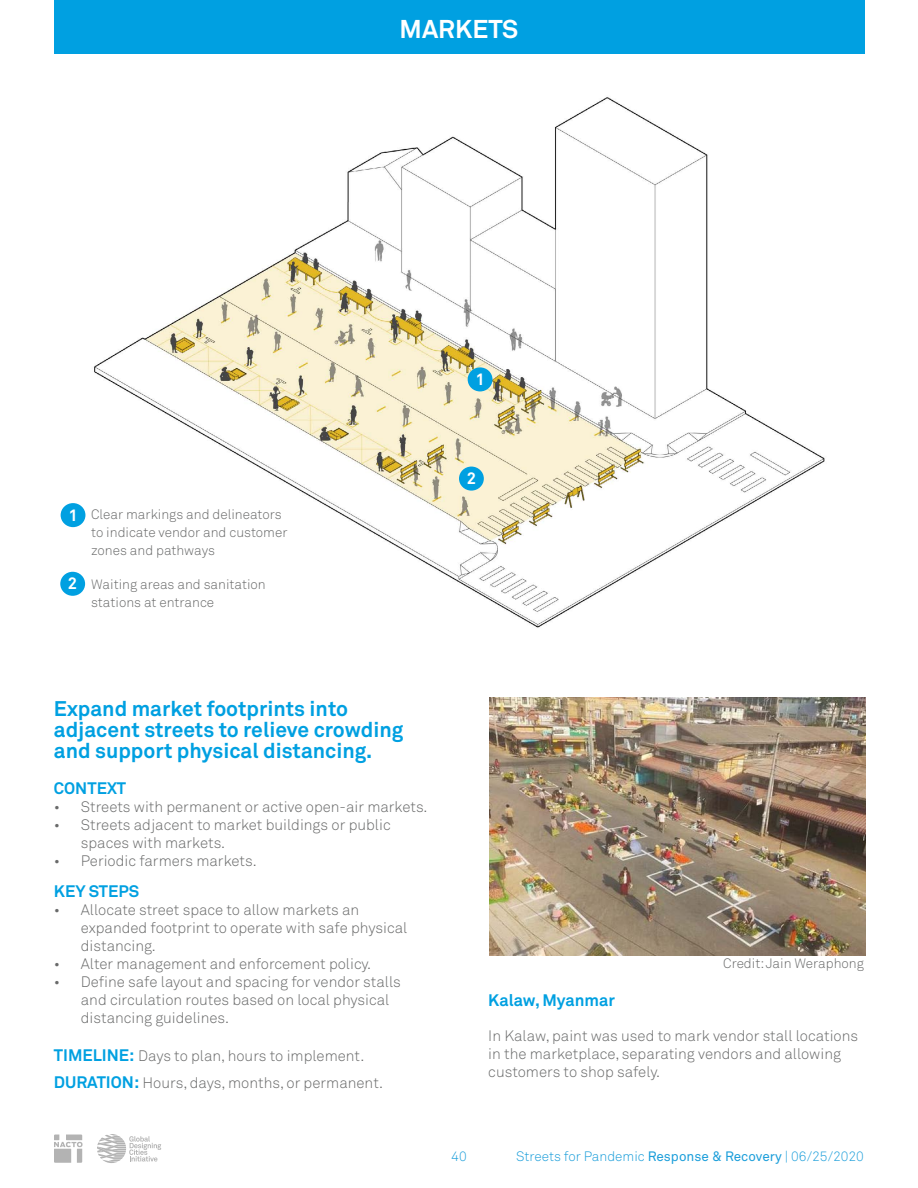
<style>
.page{position:relative;width:918px;height:1188px;background:#fff}
.page>*{position:absolute;margin:0;border:0;box-sizing:border-box;transform-origin:0 0}
.t1{font:700 25.5px "Akkurat";color:#fff}
.t2{font:700 21px/21px "Akkurat";color:#00a0e1}
.t3{font:700 16.5px "Akkurat";color:#00a0e1}
.t4{font:700 16.5px "Akkurat";color:#fff}
.t5{font:300 15px/18px "Akkurat";color:#696a6a}
.t6{font:300 13.5px/18px "Akkurat";color:#696a6a}
.t7{font:300 13.5px "Akkurat";color:#1b9eda}
.s1{font-weight:700;font-size:16.5px;color:#00a0e1}
.s2{font-weight:400}
</style>
<div class="page">
<svg style="left:54px;top:1135px;width:29px;height:28px"></svg>
<svg style="left:97px;top:1134px;width:64px;height:29px"></svg>
<img style="left:60px;top:97px;width:765px;height:531px">
<div style="left:54px;top:0;width:810px;height:54px;background:#00a0e1"></div>
<img style="left:490px;top:698px;width:375px;height:257px">
<div style="left:61px;top:503px;width:24px;height:24px;background:#00a0e1;border-radius:50%"></div>
<div style="left:468px;top:367px;width:25px;height:24px;background:#00a0e1;border-radius:50%"></div>
<div style="left:60px;top:572px;width:25px;height:24px;background:#00a0e1;border-radius:50%"></div>
<div style="left:459px;top:467px;width:25px;height:24px;background:#00a0e1;border-radius:50%"></div>
<h1 class="t1" style="left:400px;top:12px;width:120px">MARKETS</h1>
<p class="t4" style="left:475px;top:369px;width:11px">1</p>
<p class="t4" style="left:68px;top:505px;width:11px">1</p>
<p class="t4" style="left:68px;top:573px;width:11px">2</p>
<p class="t6" style="left:91px;top:505px;width:198px">Clear markings and delineators to indicate vendor and customer zones and pathways</p>
<p class="t6" style="left:91px;top:575px;width:176px">Waiting areas and sanitation stations at entrance</p>
<p class="t4" style="left:467px;top:468px;width:11px">2</p>
<h2 class="t2" style="left:54px;top:698px;width:351px">Expand market footprints into adjacent streets to relieve crowding and support physical distancing.</h2>
<p class="t3" style="left:54px;top:778px;width:74px">CONTEXT</p>
<p class="t5" style="left:54px;top:798px;width:375px">• Streets with permanent or active open-air markets.</p>
<p class="t5" style="left:81px;top:816px;width:311px;text-indent:-27px">• Streets adjacent to market buildings or public spaces with markets.</p>
<p class="t5" style="left:54px;top:852px;width:204px">• Periodic farmers markets.</p>
<p class="t3" style="left:54px;top:881px;width:87px">KEY STEPS</p>
<p class="t5" style="left:81px;top:901px;width:328px;text-indent:-27px">• Allocate street space to allow markets an expanded footprint to operate with safe physical distancing.</p>
<p class="t5" style="left:54px;top:955px;width:319px">• Alter management and enforcement policy.</p>
<p class="t5" style="left:81px;top:973px;width:322px;text-indent:-27px">• Define safe layout and spacing for vendor stalls and circulation routes based on local physical distancing guidelines.</p>
<p class="t5" style="left:54px;top:1042px;width:331px;line-height:27px"><span class="s1">TIMELINE:</span> Days to plan, hours to implement.<br><span class="s1">DURATION:</span> Hours, days, months, or permanent.</p>
<p class="t6" style="left:723px;top:955px;width:142px">Credit: Jain Weraphong</p>
<p class="t3" style="left:488px;top:990px;width:128px">Kalaw, Myanmar</p>
<p class="t5" style="left:488px;top:1027px;width:371px">In Kalaw, paint was used to mark vendor stall locations in the marketplace, separating vendors and allowing customers to shop safely.</p>
<p class="t7" style="left:451px;top:1148px;width:17px">40</p>
<p class="t7" style="left:516px;top:1148px;width:349px">Streets for Pandemic <span class="s2">Response &amp; Recovery</span> | 06/25/2020</p>
</div>
